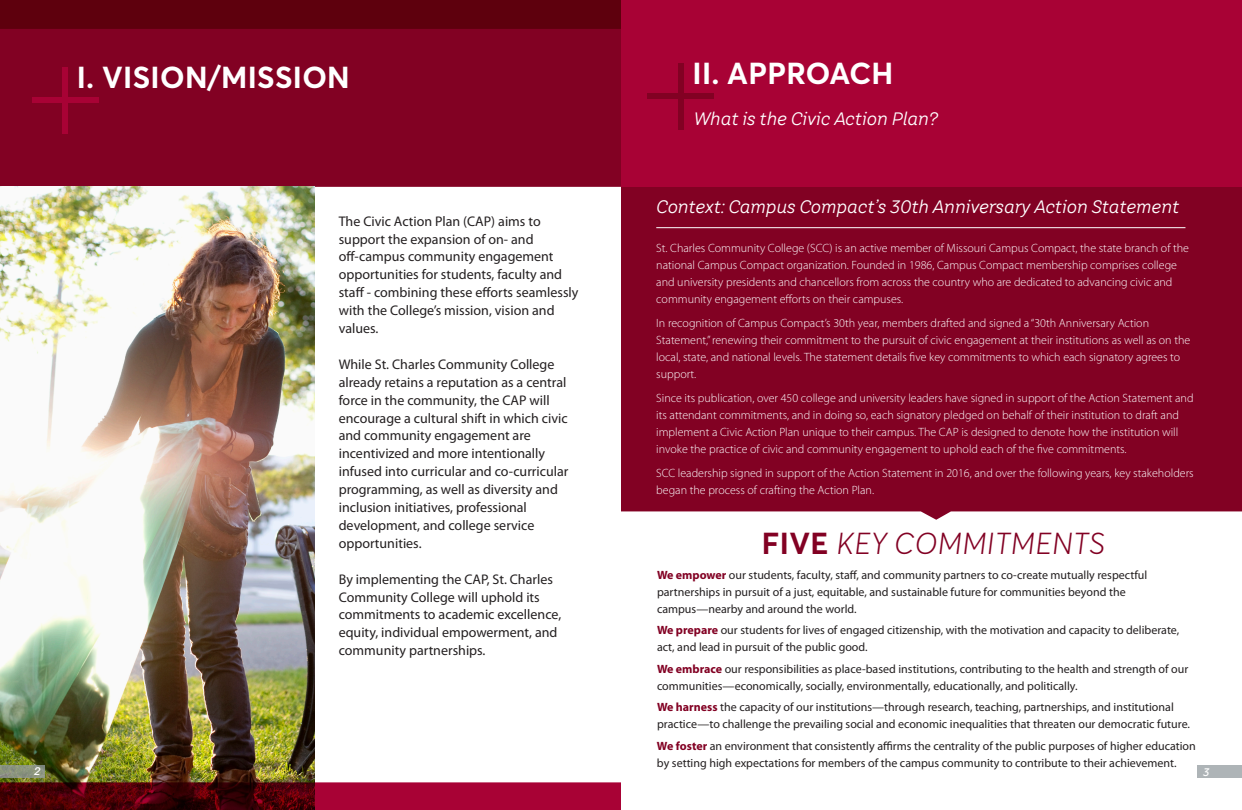
<style>
.page{position:relative;width:1242px;height:810px;background:#fff}
.page>*{position:absolute;margin:0;border:0;box-sizing:border-box;transform-origin:0 0}
.t1{font:700 30px "Averta";letter-spacing:.01em;color:#fff}
.t2{font:italic 300 30px "Averta";letter-spacing:.01em;color:#820123}
.t3{font:italic 18px "TT Hazelnuts";color:#fff}
.Body_Copy{font:14px/17.9px "Myriad Pro";color:#231f20}
.Body_Copy-2{font:300 12px/17px "Myriad Pro";color:#fff}
.t4{font:12px/17px "Myriad Pro";color:#231f20}
.t5{font:italic 500 11px "TT Hazelnuts";color:#fff}
.s1{font-weight:700;font-style:normal}
.s2{font-weight:700;color:#820123}
</style>
<div class="page">
<div style="left:621px;top:184px;width:621px;height:336px;background:#820123"></div>
<div style="left:622px;top:0;width:620px;height:187px;background:#a80235"></div>
<div style="left:648px;top:93px;width:66px;height:6px;background:#820123"></div>
<div style="left:678px;top:63px;width:6px;height:67px;background:#820123"></div>
<div style="left:0;top:29px;width:621px;height:158px;background:#820123"></div>
<div style="left:0;top:0;width:621px;height:29px;background:#5e000d"></div>
<img style="left:0;top:187px;width:315px;height:595px">
<svg style="left:0;top:782px;width:621px;height:28px"></svg>
<hr style="left:656px;top:227px;width:529px;height:1px;background:#fff">
<svg style="left:0;top:765px;width:45px;height:12px"></svg>
<div style="left:1197px;top:766px;width:45px;height:12px;background:#aeb4b7"></div>
<div style="left:32px;top:97px;width:67px;height:6px;background:#a80235"></div>
<div style="left:62px;top:67px;width:6px;height:67px;background:#a80235"></div>
<p class="t1" style="left:77px;top:57px;width:275px">I. VISION/MISSION</p>
<p class="t1" style="left:692px;top:53px;width:202px">II. APPROACH</p>
<p class="t3" style="left:694px;top:107px;width:246px">What is the Civic Action Plan?</p>
<p class="t3" style="left:656px;top:195px;width:525px">Context: Campus Compact’s 30th Anniversary Action Statement</p>
<p class="Body_Copy" style="left:339px;top:212px;width:241px">The Civic Action Plan (CAP) aims to support the expansion of on- and off-campus community engagement opportunities for students, faculty and staff - combining these efforts seamlessly with the College’s mission, vision and values.</p>
<p class="Body_Copy" style="left:339px;top:355px;width:231px">While St. Charles Community College already retains a reputation as a central force in the community, the CAP will encourage a cultural shift in which civic and community engagement are incentivized and more intentionally infused into curricular and co-curricular programming, as well as diversity and inclusion initiatives, professional development, and college service opportunities.</p>
<p class="Body_Copy" style="left:339px;top:570px;width:224px">By implementing the CAP, St. Charles Community College will uphold its commitments to academic excellence, equity, individual empowerment, and community partnerships.</p>
<p class="Body_Copy-2" style="left:656px;top:240px;width:534px">St. Charles Community College (SCC) is an active member of Missouri Campus Compact, the state branch of the national Campus Compact organization. Founded in 1986, Campus Compact membership comprises college and university presidents and chancellors from across the country who are dedicated to advancing civic and community engagement efforts on their campuses.</p>
<p class="Body_Copy-2" style="left:656px;top:314px;width:536px">In recognition of Campus Compact’s 30th year, members drafted and signed a “30th Anniversary Action Statement,” renewing their commitment to the pursuit of civic engagement at their institutions as well as on the local, state, and national levels. The statement details five key commitments to which each signatory agrees to support.</p>
<p class="Body_Copy-2" style="left:656px;top:389px;width:539px">Since its publication, over 450 college and university leaders have signed in support of the Action Statement and its attendant commitments, and in doing so, each signatory pledged on behalf of their institution to draft and implement a Civic Action Plan unique to their campus. The CAP is designed to denote how the institution will invoke the practice of civic and community engagement to uphold each of the five commitments.</p>
<p class="Body_Copy-2" style="left:656px;top:464px;width:539px">SCC leadership signed in support of the Action Statement in 2016, and over the following years, key stakeholders began the process of crafting the Action Plan.</p>
<p class="t2" style="left:762px;top:522px;width:345px"><span class="s1">FIVE</span> KEY COMMITMENTS</p>
<p class="t4" style="left:657px;top:566px;width:492px"><span class="s2">We empower</span> our students, faculty, staff, and community partners to co-create mutually respectful partnerships in pursuit of a just, equitable, and sustainable future for communities beyond the campus—nearby and around the world.</p>
<p class="t4" style="left:657px;top:621px;width:524px"><span class="s2">We prepare</span> our students for lives of engaged citizenship, with the motivation and capacity to deliberate, act, and lead in pursuit of the public good.</p>
<p class="t4" style="left:657px;top:660px;width:533px"><span class="s2">We embrace</span> our responsibilities as place-based institutions, contributing to the health and strength of our communities—economically, socially, environmentally, educationally, and politically.</p>
<p class="t4" style="left:657px;top:698px;width:535px"><span class="s2">We harness</span> the capacity of our institutions—through research, teaching, partnerships, and institutional practice—to challenge the prevailing social and economic inequalities that threaten our democratic future.</p>
<p class="t4" style="left:657px;top:737px;width:540px"><span class="s2">We foster</span> an environment that consistently affirms the centrality of the public purposes of higher education by setting high expectations for members of the campus community to contribute to their achievement.</p>
<p class="t5" style="left:34px;top:764px;width:8px">2</p>
<p class="t5" style="left:1203px;top:765px;width:8px">3</p>
</div>
